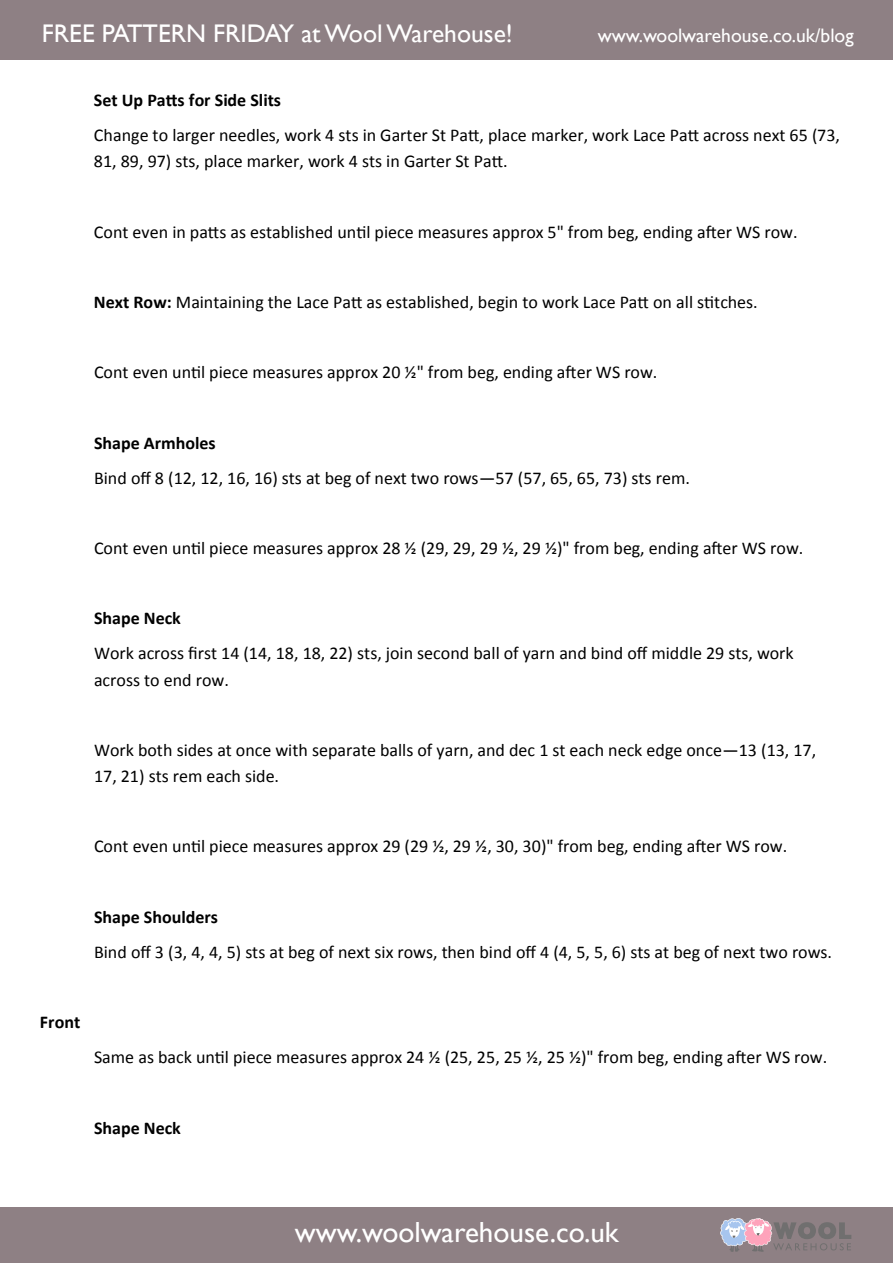
<style>
.page{position:relative;width:893px;height:1263px;background:#fff}
.page>*{position:absolute;margin:0;border:0;box-sizing:border-box;transform-origin:0 0}
.t1{font:29.1px "Gill Sans";color:#fff}
.t2{font:25.5px "Gill Sans";color:#fff}
.t3{font:19.5px "Gill Sans";color:#fff}
.t4{font:18px/26.1px "Calibri";color:#000}
.t5{font:700 18px "Calibri";color:#000}
.s1{font-weight:700}
</style>
<div class="page">
<div style="left:0;top:1207px;width:893px;height:56px;background:#8e8084"></div>
<svg style="left:720px;top:1218px;width:131px;height:34px"></svg>
<div style="left:0;top:0;width:893px;height:59px;background:#8e8084"></div>
<h2 class="t2" style="left:42px;top:19px;width:472px">FREE PATTERN FRIDAY at Wool Warehouse!</h2>
<p class="t3" style="left:598px;top:24px;width:257px">www.woolwarehouse.co.uk/blog</p>
<p class="t5" style="left:94px;top:88px;width:189px">Set Up Patts for Side Slits</p>
<p class="t4" style="left:94px;top:122px;width:748px">Change to larger needles, work 4 sts in Garter St Patt, place marker, work Lace Patt across next 65 (73,<br>81, 89, 97) sts, place marker, work 4 sts in Garter St Patt.</p>
<p class="t4" style="left:94px;top:219px;width:705px">Cont even in patts as established until piece measures approx 5" from beg, ending after WS row.</p>
<p class="t4" style="left:94px;top:289px;width:665px"><span class="s1">Next Row:</span> Maintaining the Lace Patt as established, begin to work Lace Patt on all stitches.</p>
<p class="t4" style="left:94px;top:359px;width:565px">Cont even until piece measures approx 20 ½" from beg, ending after WS row.</p>
<p class="t5" style="left:94px;top:431px;width:123px">Shape Armholes</p>
<p class="t4" style="left:94px;top:465px;width:597px">Bind off 8 (12, 12, 16, 16) sts at beg of next two rows—57 (57, 65, 65, 73) sts rem.</p>
<p class="t4" style="left:94px;top:535px;width:711px">Cont even until piece measures approx 28 ½ (29, 29, 29 ½, 29 ½)" from beg, ending after WS row.</p>
<p class="t5" style="left:94px;top:607px;width:88px">Shape Neck</p>
<p class="t4" style="left:94px;top:640px;width:701px">Work across first 14 (14, 18, 18, 22) sts, join second ball of yarn and bind off middle 29 sts, work across to end row.</p>
<p class="t4" style="left:94px;top:737px;width:724px">Work both sides at once with separate balls of yarn, and dec 1 st each neck edge once—13 (13, 17,<br>17, 21) sts rem each side.</p>
<p class="t4" style="left:94px;top:833px;width:695px">Cont even until piece measures approx 29 (29 ½, 29 ½, 30, 30)" from beg, ending after WS row.</p>
<p class="t5" style="left:94px;top:905px;width:126px">Shape Shoulders</p>
<p class="t4" style="left:94px;top:939px;width:739px">Bind off 3 (3, 4, 4, 5) sts at beg of next six rows, then bind off 4 (4, 5, 5, 6) sts at beg of next two rows.</p>
<p class="t5" style="left:40px;top:1011px;width:42px">Front</p>
<p class="t4" style="left:94px;top:1044px;width:735px">Same as back until piece measures approx 24 ½ (25, 25, 25 ½, 25 ½)" from beg, ending after WS row.</p>
<p class="t5" style="left:94px;top:1116px;width:88px">Shape Neck</p>
<h1 class="t1" style="left:295px;top:1215px;width:325px">www.woolwarehouse.co.uk</h1>
</div>
